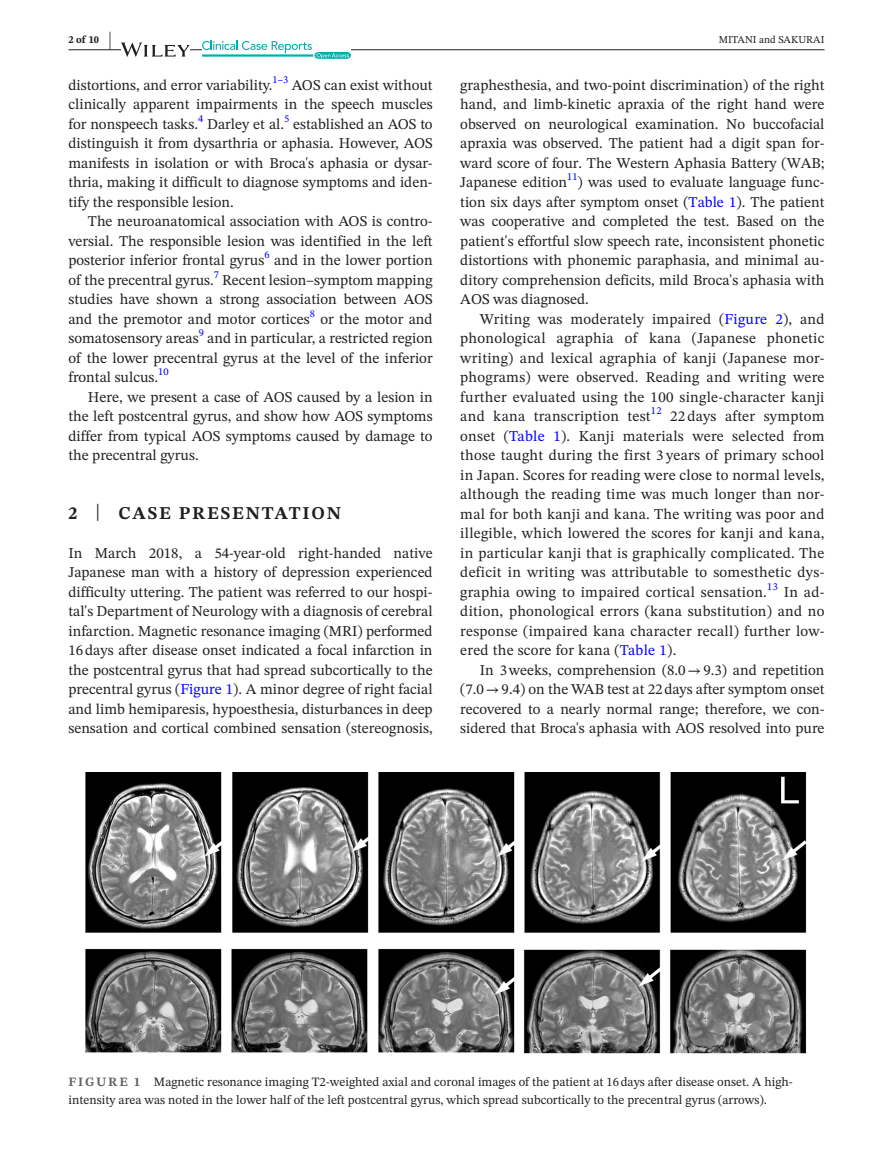
<style>
.page{position:relative;width:893px;height:1174px;background:#fff}
.page>*{position:absolute;margin:0;border:0;box-sizing:border-box;transform-origin:0 0}
.t1{font:700 18px "STIX Two Text";letter-spacing:.1em;color:#231f20}
.t2{font:15px/19.5px "STIX Two Text";color:#231f20;text-align:justify}
.t3{font:12.75px/18px "STIX Two Text";color:#231f20}
.t4{font:10.5px "STIX Two Text";color:#231f20}
.t5{font:10.5px "STIX Two Text";color:#00f}
.t6{font:700 10.5px "STIX Two Text";color:#231f20}
.s1{font-size:21px}
.s2{color:#00f}
.s3{font-weight:400;font-size:23.7px}
.s4{font-family:"STIX"}
.s5{font-weight:700;color:#636366}
</style>
<div class="page">
<hr style="left:68px;top:49px;width:756px;height:1px;background:#231f20">
<svg style="left:121px;top:43px;width:69px;height:14px"></svg>
<svg style="left:202px;top:41px;width:149px;height:18px"></svg>
<img style="left:85px;top:773px;width:722px;height:280px">
<p class="t6" style="left:68px;top:32px;width:44px">2 of 10 <span class="s1">|</span></p>
<p class="t4" style="left:719px;top:32px;width:107px">MITANI and SAKURAI</p>
<p class="t2" style="left:68px;top:75px;width:206px">distortions, and error variability.</p>
<p class="t5" style="left:273px;top:72px;width:17px">1–3</p>
<p class="t2" style="left:460px;top:75px;width:366px">graphesthesia, and two-point discrimination) of the right hand, and limb-kinetic apraxia of the right hand were observed on neurological examination. No buccofacial apraxia was observed. The patient had a digit span for&shy;ward score of four. The Western Aphasia Battery (WAB; Japanese edition<sup>11</sup>) was used to evaluate language func&shy;tion six days after symptom onset (<span class="s2">Table 1</span>). The patient was cooperative and completed the test. Based on the patient's effortful slow speech rate, inconsistent phonetic distortions with phonemic paraphasia, and minimal au&shy;ditory comprehension deficits, mild Broca's aphasia with AOS was diagnosed.</p>
<p class="t2" style="left:460px;top:309px;width:366px;text-indent:20px">Writing was moderately impaired (<span class="s2">Figure 2</span>), and phonological agraphia of kana (Japanese phonetic writing) and lexical agraphia of kanji (Japanese mor&shy;phograms) were observed. Reading and writing were further evaluated using the 100 single-character kanji and kana transcription test</p>
<p class="t2" style="left:68px;top:75px;width:366px;text-indent:223px">AOS can exist without clinically apparent impairments in the speech muscles for nonspeech tasks.</p>
<p class="t5" style="left:198px;top:111px;width:7px">4</p>
<p class="t2" style="left:207px;top:114px;width:79px">Darley et al.</p>
<p class="t5" style="left:284px;top:111px;width:7px">5</p>
<p class="t2" style="left:68px;top:114px;width:366px;text-indent:225px">established an AOS to distinguish it from dysarthria or aphasia. However, AOS manifests in isolation or with Broca's aphasia or dysar&shy;thria, making it difficult to diagnose symptoms and iden&shy;tify the responsible lesion.</p>
<p class="t2" style="left:68px;top:211px;width:366px;text-indent:20px">The neuroanatomical association with AOS is contro&shy;versial. The responsible lesion was identified in the left posterior inferior frontal gyrus</p>
<p class="t5" style="left:264px;top:247px;width:7px">6</p>
<p class="t2" style="left:274px;top:250px;width:160px">and in the lower portion</p>
<p class="t2" style="left:68px;top:270px;width:147px">of the precentral gyrus.</p>
<p class="t5" style="left:214px;top:267px;width:7px">7</p>
<p class="t2" style="left:68px;top:270px;width:366px;text-indent:154px">Recent lesion–symptom mapping studies have shown a strong association between AOS and the premotor and motor cortices</p>
<p class="t5" style="left:310px;top:306px;width:7px">8</p>
<p class="t2" style="left:320px;top:309px;width:114px">or the motor and</p>
<p class="t5" style="left:199px;top:325px;width:7px">9</p>
<p class="t2" style="left:68px;top:328px;width:366px;text-indent:139px">and in particular, a restricted region of the lower precentral gyrus at the level of the inferior frontal sulcus.</p>
<p class="t2" style="left:68px;top:328px;width:132px">somatosensory areas</p>
<p class="t5" style="left:158px;top:364px;width:12px">10</p>
<p class="t2" style="left:68px;top:387px;width:366px;text-indent:20px">Here, we present a case of AOS caused by a lesion in the left postcentral gyrus, and show how AOS symptoms differ from typical AOS symptoms caused by damage to the precentral gyrus.</p>
<p class="t5" style="left:651px;top:403px;width:12px">12</p>
<p class="t2" style="left:460px;top:406px;width:366px;text-indent:210px">22 days after symptom onset (<span class="s2">Table 1</span>). Kanji materials were selected from those taught during the first 3 years of primary school in Japan. Scores for reading were close to normal levels, although the reading time was much longer than nor&shy;mal for both kanji and kana. The writing was poor and illegible, which lowered the scores for kanji and kana, in particular kanji that is graphically complicated. The deficit in writing was attributable to somesthetic dys&shy;graphia owing to impaired cortical sensation.</p>
<p class="t1" style="left:68px;top:500px;width:274px">2 <span class="s3">|</span> CASE PRESENTATION</p>
<p class="t2" style="left:68px;top:543px;width:366px">In March 2018, a 54-year-old right-handed native Japanese man with a history of depression experienced difficulty uttering. The patient was referred to our hospi&shy;tal's Department of Neurology with a diagnosis of cerebral infarction. Magnetic resonance imaging (MRI) performed 16days after disease onset indicated a focal infarction in the postcentral gyrus that had spread subcortically to the precentral gyrus (<span class="s2">Figure 1</span>). A minor degree of right facial and limb hemiparesis, hypoesthesia, disturbances in deep sensation and cortical combined sensation (stereognosis,</p>
<p class="t5" style="left:767px;top:579px;width:12px">13</p>
<p class="t2" style="left:460px;top:582px;width:366px;text-indent:323px">In ad&shy;dition, phonological errors (kana substitution) and no response (impaired kana character recall) further low&shy;ered the score for kana (<span class="s2">Table 1</span>).</p>
<p class="t2" style="left:460px;top:660px;width:366px;text-indent:20px">In 3weeks, comprehension (8.0<span class="s4">→</span>9.3) and repetition (7.0<span class="s4">→</span>9.4) on the WAB test at 22days after symptom onset recovered to a nearly normal range; therefore, we con&shy;sidered that Broca's aphasia with AOS resolved into pure</p>
<p class="t3" style="left:68px;top:1072px;width:726px"><span class="s5">FIGURE 1</span> Magnetic resonance imaging T2-weighted axial and coronal images of the patient at 16days after disease onset. A high&shy;intensity area was noted in the lower half of the left postcentral gyrus, which spread subcortically to the precentral gyrus (arrows).</p>
</div>
